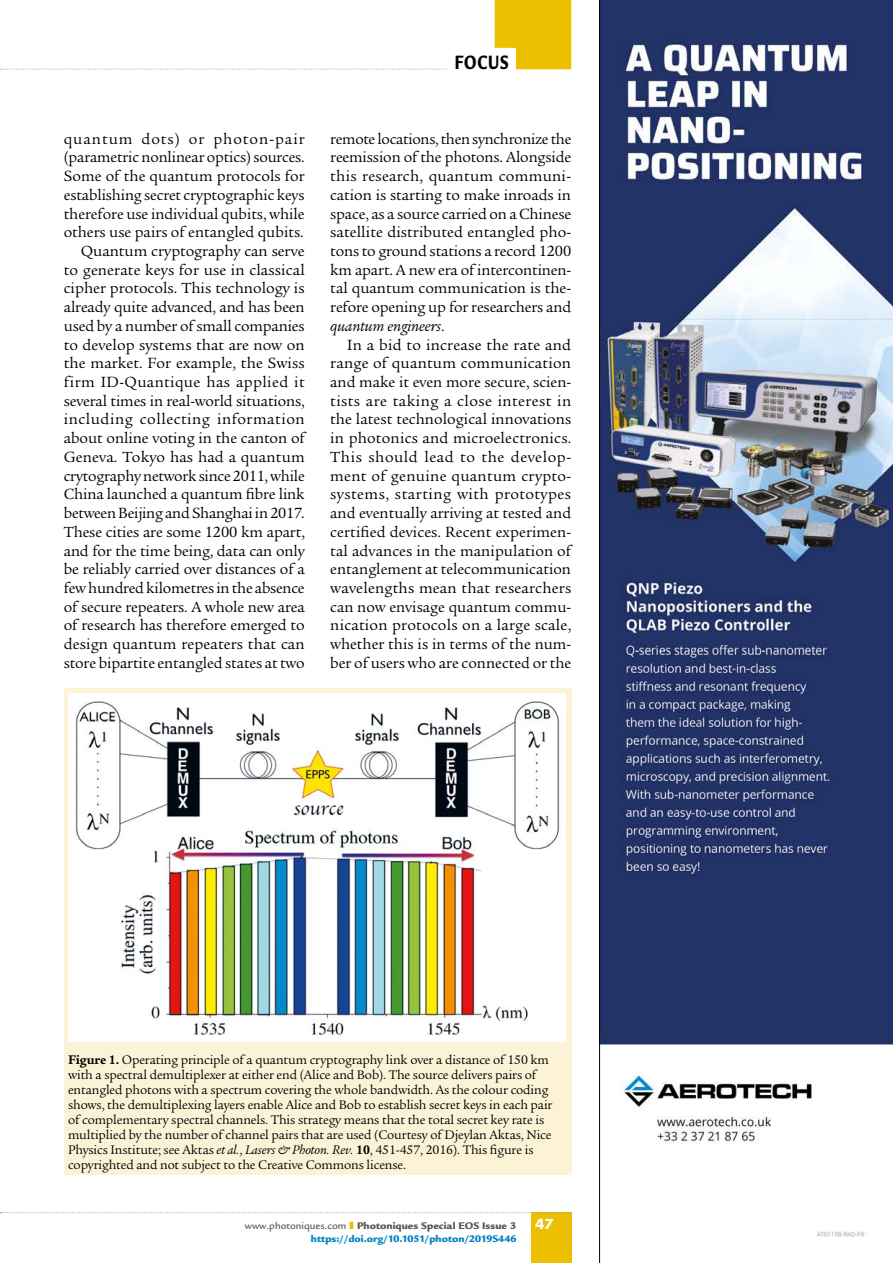
<style>
.page{position:relative;width:893px;height:1263px;background:#fff}
.page>*{position:absolute;margin:0;border:0;box-sizing:border-box;transform-origin:0 0}
.t1{font:900 21px "Legacy Sans";letter-spacing:.06em;color:#000;scale:.72 1}
.t2{font:16.05px/18.8px "Legacy Serif";letter-spacing:-.005em;color:#000;text-align:justify}
.t3{font:13.5px/15px "Legacy Serif";letter-spacing:-.01em;color:#000}
.t4{font:700 13.5px "Futura Std";color:#fff}
.t5{font:900 10.5px "Legacy Sans";color:#575756}
.t6{font:900 10.5px "Legacy Sans";color:#0081c3}
.s1{font-style:italic}
.s2{font-weight:700}
.s3{font-weight:500}
.s4{color:#ecbf00}
</style>
<div class="page">
<div style="left:531px;top:1213px;width:40px;height:50px;background:#ecbf00"></div>
<svg style="left:1px;top:0;width:570px;height:70px"></svg>
<hr style="left:447px;top:67px;width:62px;height:3px;background:#fff">
<svg style="left:599px;top:0;width:294px;height:1263px"></svg>
<svg style="left:0;top:1212px;width:572px;height:1px"></svg>
<div style="left:64px;top:688px;width:507px;height:487px;background:#fcf2d6"></div>
<div style="left:69px;top:693px;width:497px;height:349px;background:#fff"></div>
<img style="left:75px;top:701px;width:485px;height:334px">
<h1 class="t1" style="left:455px;top:50px;width:76px">FOCUS</h1>
<p class="t2" style="left:64px;top:129px;width:243px;text-align:right">quantum dots) or photon-pair (parametric nonlinear optics) sources.<br>Some of the quantum protocols for establishing secret cryptographic keys therefore use individual qubits, while others use pairs of entangled qubits.<br>Quantum cryptography can serve to generate keys for use in classical cipher protocols. This technology is already quite advanced, and has been used by a number of small companies to develop systems that are now on the market. For example, the Swiss firm ID-Quantique has applied it several times in real-world situations, including collecting information about online voting in the canton of Geneva. Tokyo has had a quantum crytography network since 2011, while China launched a quantum fibre link between Beijing and Shanghai in 2017.<br>These cities are some 1200 km apart, and for the time being, data can only be reliably carried over distances of a few hundred kilometres in the absence of secure repeaters. A whole new area of research has therefore emerged to design quantum repeaters that can store bipartite entangled states at two</p>
<p class="t2" style="left:330px;top:129px;width:243px">remote locations, then synchronize the reemission of the photons. Alongside this research, quantum communi&shy;cation is starting to make inroads in space, as a source carried on a Chinese satellite distributed entangled pho&shy;tons to ground stations a record 1200 km apart. A new era of intercontinen&shy;tal quantum communication is the&shy;refore opening up for researchers and <span class="s1">quantum engineers</span>.</p>
<p class="t2" style="left:330px;top:335px;width:243px;text-indent:17px">In a bid to increase the rate and range of quantum communication and make it even more secure, scien&shy;tists are taking a close interest in the latest technological innovations in photonics and microelectronics.<br>This should lead to the develop&shy;ment of genuine quantum crypto&shy;systems, starting with prototypes and eventually arriving at tested and certified devices. Recent experimen&shy;tal advances in the manipulation of entanglement at telecommunication wavelengths mean that researchers can now envisage quantum commu&shy;nication protocols on a large scale, whether this is in terms of the num&shy;ber of users who are connected or the</p>
<p class="t3" style="left:68px;top:1052px;width:486px"><span class="s2">Figure 1.</span> Operating principle of a quantum cryptography link over a distance of 150 km with a spectral demultiplexer at either end (Alice and Bob). The source delivers pairs of entangled photons with a spectrum covering the whole bandwidth. As the colour coding shows, the demultiplexing layers enable Alice and Bob to establish secret keys in each pair of complementary spectral channels. This strategy means that the total secret key rate is multiplied by the number of channel pairs that are used (Courtesy of Djeylan Aktas, Nice Physics Institute; see Aktas <span class="s1">et al.</span>, <span class="s1">Lasers &amp; Photon. Rev.</span> <span class="s2">10</span>, 451-457, 2016). This figure is copyrighted and not subject to the Creative Commons license.</p>
<p class="t5" style="left:245px;top:1219px;width:273px"><span class="s3">www.photoniques.com</span> <span class="s4">❚</span> Photoniques Special EOS Issue 3</p>
<p class="t4" style="left:535px;top:1215px;width:20px">47</p>
<p class="t6" style="left:311px;top:1232px;width:207px">https://doi.org/10.1051/photon/2019S446</p>
</div>
